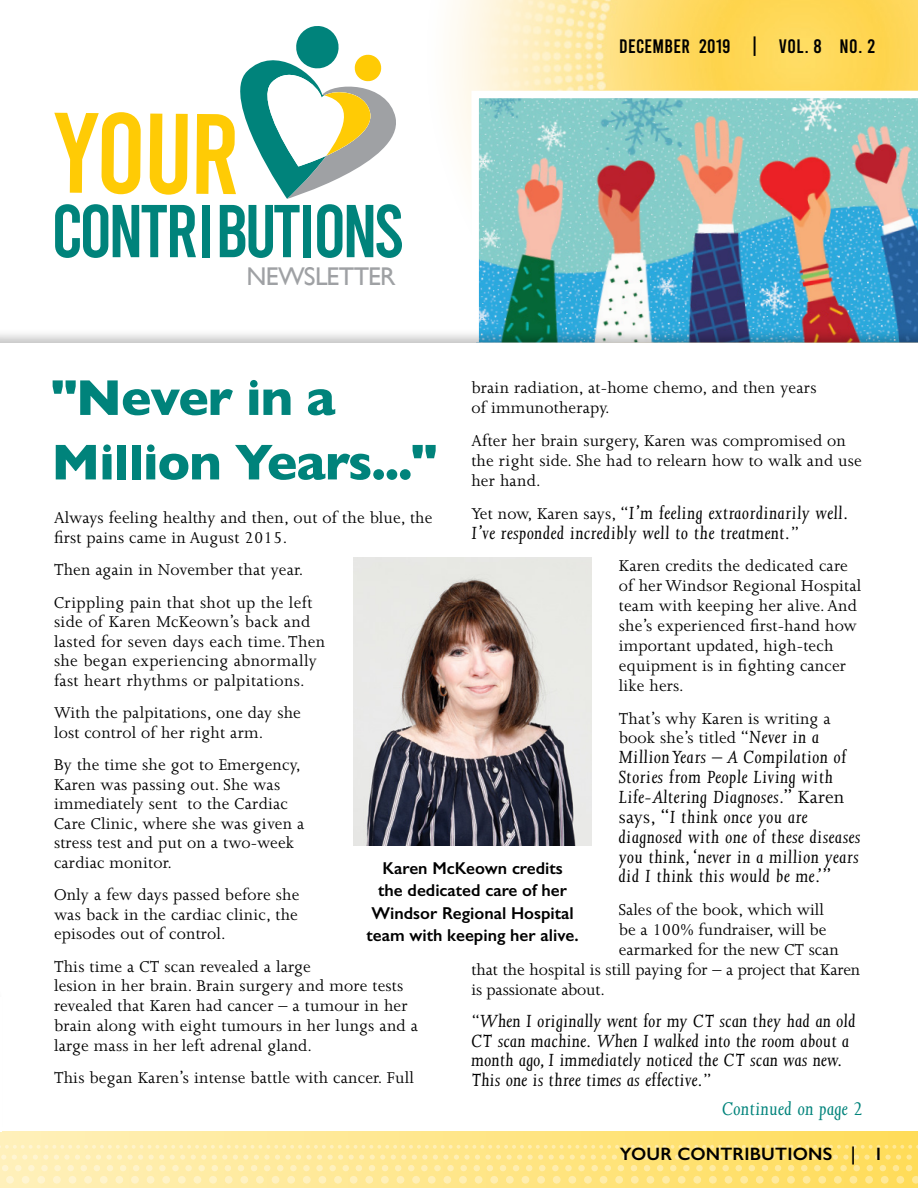
<style>
.page{position:relative;width:918px;height:1188px;background:#fff}
.page>*{position:absolute;margin:0;border:0;box-sizing:border-box;transform-origin:0 0}
.t1{font:114px "Bebas";color:#ffcb05}
.t2{font:74.7px "Bebas";letter-spacing:-.045em;color:#00837b}
.t3{font:700 51px/64.5px "Gill Sans";letter-spacing:-.02em;color:#00837b}
.t4{font:25.65px "Gill Sans";letter-spacing:-.03em;color:#9fa1a4}
.t5{font:italic 21px "Joanna";letter-spacing:.02em;color:#00837b}
.t6{font:italic 20.25px/19.8px "Joanna";letter-spacing:.03em;color:#000}
.t7{font:19.5px "Bebas";letter-spacing:.02em;color:#000}
.t8{font:18px/19.8px "Joanna";letter-spacing:.01em;color:#000}
.t9{font:600 18px "Gill Sans";letter-spacing:.01em;color:#000}
.t10{font:18px "Joanna";letter-spacing:-.01em;color:#000}
.t11{font:600 17.25px/22.5px "Gill Sans";color:#000;text-align:center}
.s1{font-style:normal;font-size:18px}
.s2{font-style:italic;font-size:20.25px}
.s3{font-style:normal}
</style>
<div class="page">
<div style="left:0;top:1132px;width:918px;height:56px;background:linear-gradient(to right,#fff0bb,#ffdc59)"></div>
<svg style="left:0;top:1155px;width:918px;height:29px"></svg>
<svg style="left:0;top:1145px;width:918px;height:4px"></svg>
<hr style="left:0;top:986px;width:3px;height:152px;background:#fff">
<div style="left:0;top:0;width:918px;height:344px;background:#000;opacity:.23"></div>
<svg style="left:219px;top:24px;width:185px;height:175px"></svg>
<img style="left:353px;top:558px;width:239px;height:288px">
<h1 class="t1" style="left:51px;top:96px;width:180px">YOUR</h1>
<h2 class="t2" style="left:51px;top:194px;width:354px">CONTRIBUTIONS</h2>
<h3 class="t4" style="left:247px;top:261px;width:151px">NEWSLETTER</h3>
<p class="t7" style="left:619px;top:37px;width:258px">DECEMBER 2019 | VOL. 8 NO. 2</p>
<h3 class="t3" style="left:51px;top:364px;width:387px">"Never in a<br>Million Years..."</h3>
<p class="t8" style="left:471px;top:378px;width:347px">brain radiation, at-home chemo, and then years of immunotherapy.</p>
<p class="t8" style="left:471px;top:431px;width:392px">After her brain surgery, Karen was compromised on the right side. She had to relearn how to walk and use her hand.</p>
<p class="t6" style="left:471px;top:503px;width:378px"><span class="s1">Yet now, Karen says, “</span>I’m feeling extraordinarily well.<br>I’ve responded incredibly well to the treatment.<span class="s1">”</span></p>
<p class="t8" style="left:619px;top:556px;width:244px">Karen credits the dedicated care of her Windsor Regional Hospital team with keeping her alive. And she’s experienced first-hand how important updated, high-tech equipment is in fighting cancer like hers.</p>
<p class="t8" style="left:619px;top:708px;width:213px">That’s why Karen is writing a book she’s titled “<span class="s2">Never in a</span></p>
<p class="t6" style="left:619px;top:747px;width:243px">Million Years – A Compilation of<br>Stories from People Living with<br>Life-Altering Diagnoses<span class="s3">.” Karen says, “</span>I think once you are diagnosed with one of these diseases you think, ‘never in a million years did I think this would be me.’<span class="s3">”</span></p>
<p class="t8" style="left:619px;top:900px;width:207px">Sales of the book, which will</p>
<p class="t8" style="left:619px;top:920px;width:209px">be a 100% fundraiser, will be</p>
<p class="t8" style="left:619px;top:940px;width:222px">earmarked for the new CT scan</p>
<p class="t8" style="left:471px;top:960px;width:390px">that the hospital is still paying for – a project that Karen</p>
<p class="t10" style="left:471px;top:980px;width:135px">is passionate about.</p>
<p class="t6" style="left:471px;top:1012px;width:386px"><span class="s1">“</span>When I originally went for my CT scan they had an old CT scan machine. When I walked into the room about a month ago, I immediately noticed the CT scan was new.<br>This one is three times as effective.<span class="s1">”</span></p>
<p class="t5" style="left:722px;top:1097px;width:143px">Continued on page 2</p>
<p class="t8" style="left:54px;top:508px;width:380px">Always feeling healthy and then, out of the blue, the first pains came in August 2015.</p>
<p class="t8" style="left:54px;top:554px;width:260px;line-height:32.4px">Then again in November that year.<br>Crippling pain that shot up the left</p>
<p class="t8" style="left:54px;top:612px;width:273px">side of Karen McKeown’s back and lasted for seven days each time. Then she began experiencing abnormally fast heart rhythms or palpitations.</p>
<p class="t8" style="left:54px;top:703px;width:248px">With the palpitations, one day she lost control of her right arm.</p>
<p class="t8" style="left:54px;top:755px;width:252px">By the time she got to Emergency,<br>Karen was passing out. She was immediately sent to the Cardiac<br>Care Clinic, where she was given a stress test and put on a two-week cardiac monitor.</p>
<p class="t8" style="left:54px;top:885px;width:247px;text-align:justify">Only a few days passed before she was back in the cardiac clinic, the episodes out of control.</p>
<p class="t8" style="left:54px;top:956px;width:366px">This time a CT scan revealed a large<br>lesion in her brain. Brain surgery and more tests revealed that Karen had cancer – a tumour in her brain along with eight tumours in her lungs and a large mass in her left adrenal gland.</p>
<p class="t8" style="left:54px;top:1068px;width:361px">This began Karen’s intense battle with cancer. Full</p>
<p class="t11" style="left:366px;top:857px;width:214px">Karen McKeown credits<br>the dedicated care of her<br>Windsor Regional Hospital team with keeping her alive.</p>
<p class="t9" style="left:620px;top:1143px;width:265px">YOUR CONTRIBUTIONS | 1</p>
</div>
